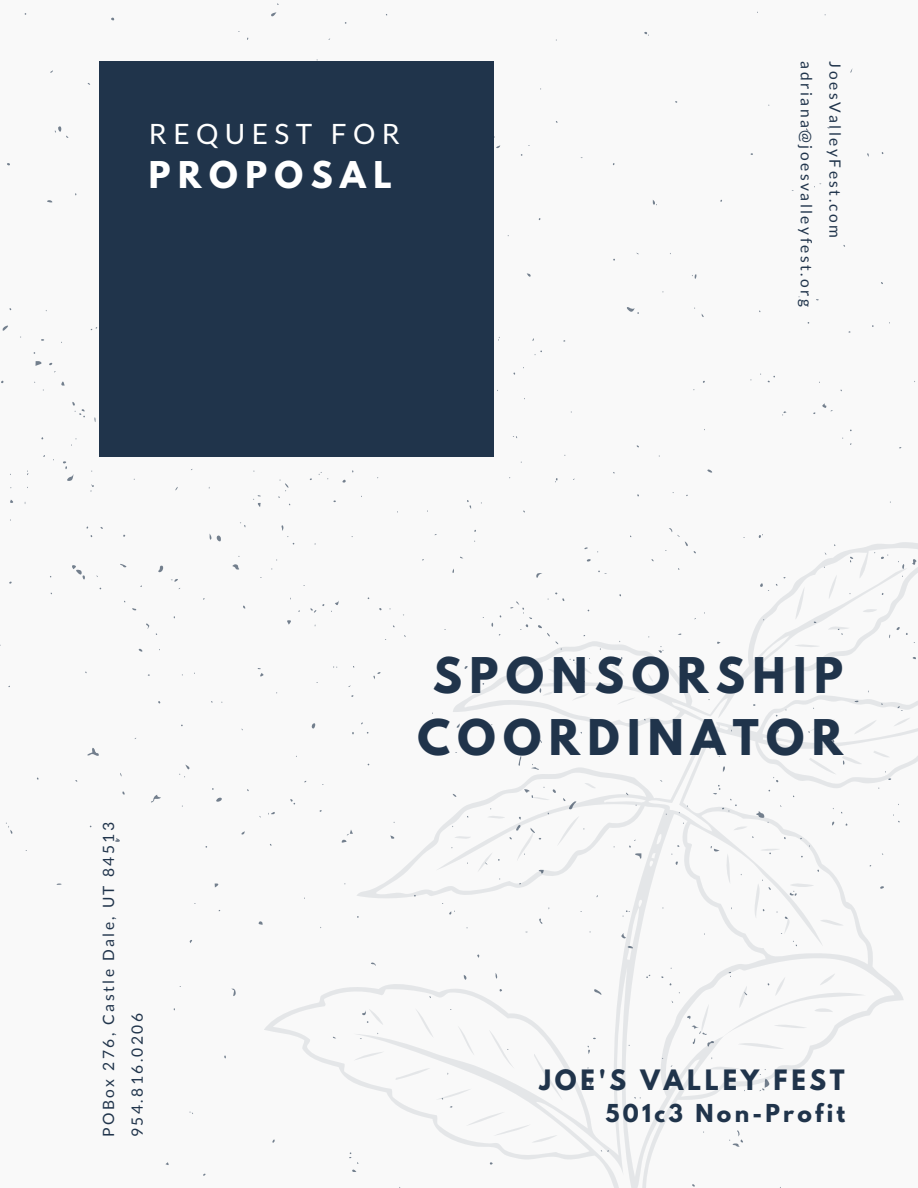
<style>
.page{position:relative;width:918px;height:1188px;background:#fff}
.page>*{position:absolute;margin:0;border:0;box-sizing:border-box;transform-origin:0 0}
.t1{font:700 43.65px/61.3px "League Spartan";letter-spacing:.17em;color:#20344b;text-align:center}
.t2{font:700 32.7px "League Spartan";letter-spacing:.23em;color:#fff}
.t3{font:28.05px "Lato";letter-spacing:.23em;color:#fff}
.t4{font:700 24.9px "League Spartan";letter-spacing:.15em;color:#20344b}
.t5{font:700 21.9px "League Spartan";letter-spacing:.15em;color:#20344b}
.t6{font:15.6px "Lato";letter-spacing:.16em;color:#20344b}
</style>
<div class="page">
<svg style="left:213px;top:461px;width:705px;height:727px"></svg>
<svg style="left:795px;top:586px;width:11px;height:34px"></svg>
<svg style="left:752px;top:883px;width:12px;height:36px"></svg>
<svg style="left:827px;top:574px;width:10px;height:26px"></svg>
<svg style="left:808px;top:715px;width:28px;height:21px"></svg>
<svg style="left:775px;top:976px;width:10px;height:21px"></svg>
<svg style="left:854px;top:717px;width:23px;height:20px"></svg>
<div style="left:99px;top:61px;width:395px;height:396px;background:#20344b"></div>
<p class="t3" style="left:149px;top:117px;width:252px">REQUEST FOR</p>
<p class="t2" style="left:149px;top:159px;width:244px">PROPOSAL</p>
<p class="t6" style="left:816px;top:61px;width:247px;rotate:90deg">adriana@joesvalleyfest.org</p>
<p class="t6" style="left:845px;top:61px;width:178px;rotate:90deg">JoesValleyFest.com</p>
<p class="t6" style="left:99px;top:1137px;width:316px;rotate:-90deg">POBox 276, Castle Dale, UT 84513</p>
<p class="t6" style="left:127px;top:1137px;width:126px;rotate:-90deg">954.816.0206</p>
<p class="t1" style="left:417px;top:651px;width:427px">SPONSORSHIP<br>COORDINATOR</p>
<p class="t4" style="left:540px;top:1068px;width:307px">JOE'S VALLEY FEST</p>
<p class="t5" style="left:606px;top:1102px;width:241px">501c3 Non-Profit</p>
</div>
